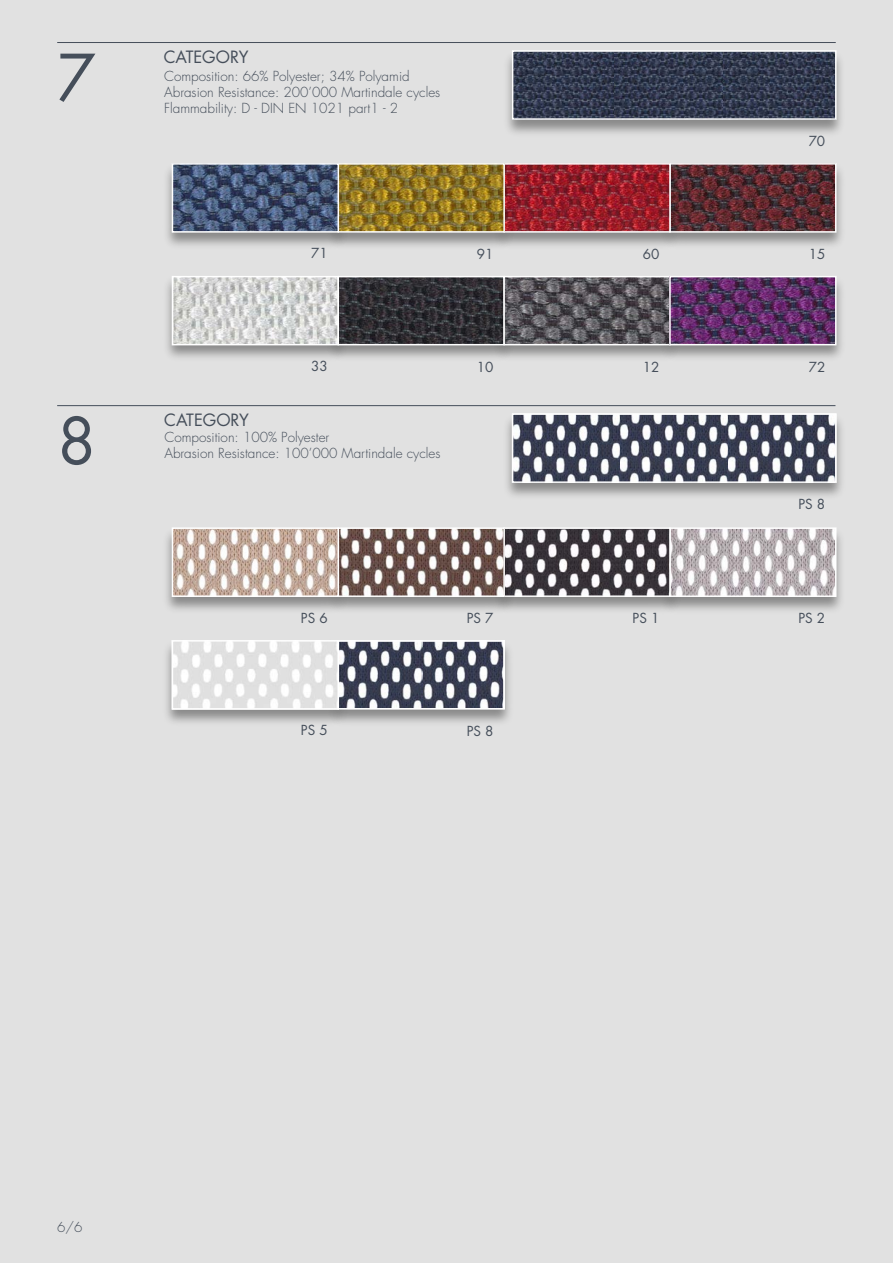
<style>
.page{position:relative;width:893px;height:1263px;background:#e1e1e1}
.page>*{position:absolute;margin:0;border:0;box-sizing:border-box;transform-origin:0 0}
.t1{font:63px "Futura";color:#454e5a}
.t2{font:16.5px "Futura";color:#454e5a}
.t3{font:300 13.5px/16.2px "Futura";color:#454e5a}
.t4{font:13.5px "Futura";color:#454e5a}
</style>
<div class="page">
<img style="left:422px;top:652px;width:79px;height:54px">
<img style="left:368px;top:652px;width:54px;height:54px">
<div style="left:338px;top:640px;width:167px;height:70px;border:2px solid #fff"></div>
<img style="left:166px;top:655px;width:202px;height:70px">
<img style="left:175px;top:655px;width:82px;height:52px">
<div style="left:172px;top:640px;width:167px;height:70px;border:2px solid #fff"></div>
<img style="left:692px;top:529px;width:149px;height:81px">
<img style="left:692px;top:530px;width:50px;height:64px">
<img style="left:742px;top:530px;width:91px;height:64px">
<div style="left:669px;top:527px;width:167px;height:70px;border:2px solid #fff"></div>
<img style="left:469px;top:529px;width:223px;height:126px">
<img style="left:527px;top:530px;width:63px;height:64px">
<div style="left:503px;top:527px;width:168px;height:70px;border:2px solid #fff"></div>
<img style="left:373px;top:529px;width:154px;height:123px">
<img style="left:373px;top:530px;width:52px;height:64px">
<div style="left:338px;top:527px;width:167px;height:70px;border:2px solid #fff"></div>
<img style="left:166px;top:527px;width:207px;height:128px">
<div style="left:172px;top:527px;width:167px;height:70px;border:2px solid #fff"></div>
<img style="left:499px;top:466px;width:343px;height:63px">
<div style="left:512px;top:413px;width:324px;height:70px;border:2px solid #fff"></div>
<img style="left:322px;top:279px;width:165px;height:128px">
<div style="left:337px;top:276px;width:168px;height:69px;border:2px solid #fff"></div>
<img style="left:487px;top:276px;width:166px;height:190px">
<div style="left:503px;top:276px;width:168px;height:69px;border:2px solid #fff"></div>
<img style="left:653px;top:353px;width:189px;height:113px">
<img style="left:653px;top:179px;width:189px;height:174px">
<img style="left:688px;top:179px;width:145px;height:51px">
<div style="left:669px;top:163px;width:167px;height:70px;border:2px solid #fff"></div>
<img style="left:523px;top:179px;width:165px;height:86px">
<div style="left:503px;top:163px;width:168px;height:70px;border:2px solid #fff"></div>
<img style="left:356px;top:166px;width:167px;height:80px">
<div style="left:338px;top:163px;width:167px;height:70px;border:2px solid #fff"></div>
<img style="left:165px;top:163px;width:191px;height:190px">
<div style="left:172px;top:163px;width:167px;height:70px;border:2px solid #fff"></div>
<img style="left:497px;top:50px;width:345px;height:129px">
<img style="left:515px;top:53px;width:100px;height:64px">
<img style="left:615px;top:53px;width:109px;height:64px">
<img style="left:724px;top:53px;width:109px;height:64px">
<div style="left:512px;top:50px;width:324px;height:70px;border:2px solid #fff"></div>
<hr style="left:57px;top:42px;width:779px;height:1px;background:#454e5a">
<hr style="left:57px;top:405px;width:778px;height:1px;background:#454e5a">
<h1 class="t1" style="left:57px;top:38px;width:40px">7</h1>
<h1 class="t1" style="left:57px;top:401px;width:40px">8</h1>
<p class="t2" style="left:164px;top:46px;width:86px">CATEGORY</p>
<p class="t3" style="left:164px;top:68px;width:278px">Composition: 66% Polyester; 34% Polyamid<br>Abrasion Resistance: 200’000 Martindale cycles<br>Flammability: D - DIN EN 1021 part1 - 2</p>
<p class="t4" style="left:809px;top:132px;width:18px">70</p>
<p class="t4" style="left:311px;top:245px;width:18px">71</p>
<p class="t4" style="left:477px;top:245px;width:18px">91</p>
<p class="t4" style="left:643px;top:245px;width:18px">60</p>
<p class="t4" style="left:809px;top:245px;width:18px">15</p>
<p class="t2" style="left:164px;top:409px;width:86px">CATEGORY</p>
<p class="t4" style="left:311px;top:357px;width:18px">33</p>
<p class="t4" style="left:477px;top:358px;width:18px">10</p>
<p class="t4" style="left:643px;top:358px;width:18px">12</p>
<p class="t4" style="left:809px;top:358px;width:18px">72</p>
<p class="t3" style="left:164px;top:429px;width:166px">Composition: 100% Polyester</p>
<p class="t3" style="left:164px;top:445px;width:278px">Abrasion Resistance: 100’000 Martindale cycles</p>
<p class="t4" style="left:798px;top:495px;width:28px">PS 8</p>
<p class="t4" style="left:301px;top:609px;width:28px">PS 6</p>
<p class="t4" style="left:467px;top:610px;width:28px">PS 7</p>
<p class="t4" style="left:633px;top:610px;width:28px">PS 1</p>
<p class="t4" style="left:798px;top:610px;width:28px">PS 2</p>
<p class="t4" style="left:301px;top:722px;width:28px">PS 5</p>
<p class="t4" style="left:467px;top:722px;width:28px">PS 8</p>
<p class="t3" style="left:57px;top:1220px;width:27px">6/6</p>
</div>
